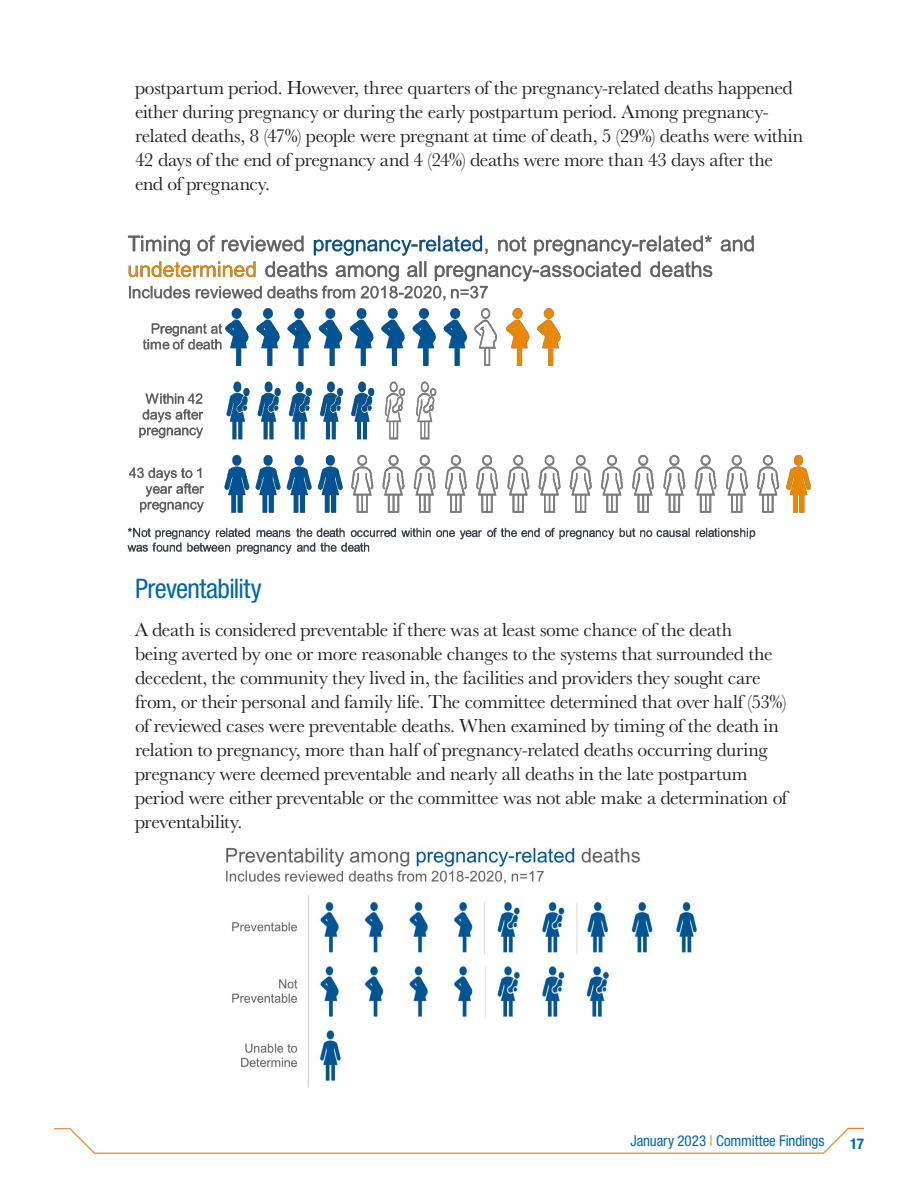
<style>
.page{position:relative;width:918px;height:1188px;background:#fff}
.page>*{position:absolute;margin:0;border:0;box-sizing:border-box;transform-origin:0 0}
.t1{font:condensed 27px "Helvetica Neue LT Std";letter-spacing:-.02em;color:#0067b1}
.Body{font:19.5px/24px "Baskerville URW";letter-spacing:-.02em;color:#231f20}
.t2{font:condensed 15px "Helvetica Neue LT Std";letter-spacing:-.01em;color:#0067b1}
.t3{font:700 condensed 15px "Helvetica Neue LT Std";color:#0067b1}
.s1{color:#ea7e1d}
</style>
<div class="page">
<svg style="left:54px;top:1127px;width:810px;height:27px"></svg>
<img style="left:127px;top:235px;width:684px;height:320px">
<img style="left:226px;top:847px;width:471px;height:241px">
<p class="Body" style="left:135px;top:75px;width:670px">postpartum period. However, three quarters of the pregnancy-related deaths happened either during pregnancy or during the early postpartum period. Among pregnancy&shy;related deaths, 8 (47%) people were pregnant at time of death, 5 (29%) deaths were within 42 days of the end of pregnancy and 4 (24%) deaths were more than 43 days after the end of pregnancy.</p>
<p class="t1" style="left:135px;top:573px;width:128px">Preventability</p>
<p class="Body" style="left:135px;top:617px;width:654px">A death is considered preventable if there was at least some chance of the death<br>being averted by one or more reasonable changes to the systems that surrounded the decedent, the community they lived in, the facilities and providers they sought care from, or their personal and family life. The committee determined that over half (53%) of reviewed cases were preventable deaths. When examined by timing of the death in relation to pregnancy, more than half of pregnancy-related deaths occurring during pregnancy were deemed preventable and nearly all deaths in the late postpartum period were either preventable or the committee was not able make a determination of preventability.</p>
<p class="t2" style="left:630px;top:1132px;width:196px">January 2023 <span class="s1">|</span> Committee Findings</p>
<p class="t3" style="left:850px;top:1135px;width:15px">17</p>
</div>
